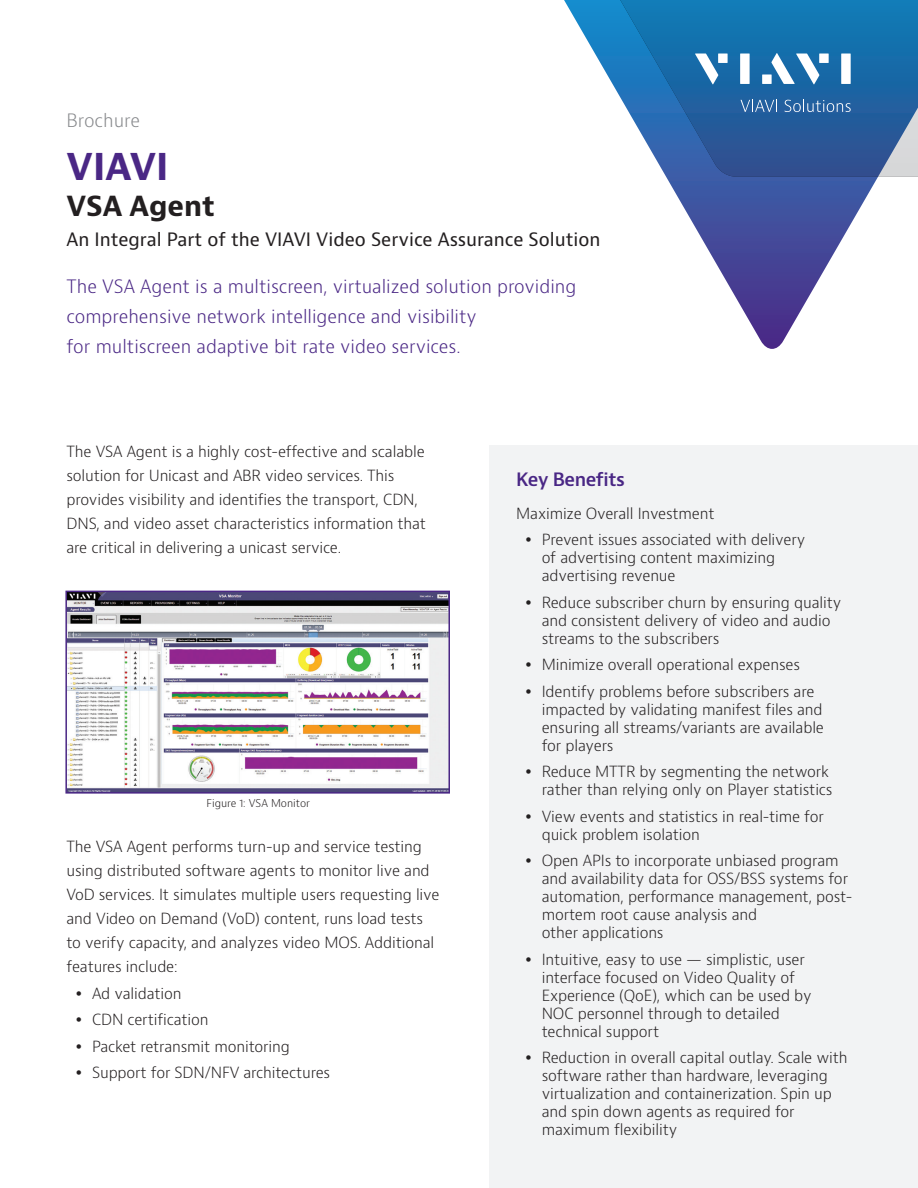
<style>
.page{position:relative;width:918px;height:1188px;background:#fff}
.page>*{position:absolute;margin:0;border:0;box-sizing:border-box;transform-origin:0 0}
.t1{font:700 36px "Bernino Sans";color:#4a2785}
.t2{font:700 27px "Bernino Sans";color:#231f20}
.t3{font:300 18px/30px "Bernino Sans";color:#4a2785}
.t4{font:18px "Bernino Sans";color:#231f20}
.t5{font:600 18px "Bernino Sans";letter-spacing:-.025em;color:#4a2785}
.t6{font:300 18px "Bernino Sans";color:#87898c}
.t7{font:300 15px/18px "Bernino Sans";letter-spacing:-.01em;color:#231f20}
.t8{font:300 10.5px "Bernino Sans";color:#231f20}
</style>
<div class="page">
<svg style="left:666px;top:177px;width:212px;height:172px"></svg>
<svg style="left:564px;top:0;width:354px;height:177px"></svg>
<svg style="left:741px;top:100px;width:36px;height:12px"></svg>
<svg style="left:785px;top:99px;width:66px;height:13px"></svg>
<svg style="left:695px;top:54px;width:23px;height:30px"></svg>
<div style="left:718px;top:54px;width:10px;height:9px;background:#fff"></div>
<div style="left:740px;top:54px;width:10px;height:30px;background:#fff"></div>
<div style="left:819px;top:54px;width:10px;height:9px;background:#fff"></div>
<div style="left:841px;top:54px;width:10px;height:30px;background:#fff"></div>
<svg style="left:771px;top:53px;width:48px;height:31px"></svg>
<div style="left:762px;top:74px;width:10px;height:10px;background:#fff"></div>
<div style="left:489px;top:445px;width:429px;height:743px;background:#f2f3f4"></div>
<svg style="left:65px;top:590px;width:385px;height:204px"></svg>
<p class="t6" style="left:67px;top:109px;width:75px">Brochure</p>
<h1 class="t1" style="left:67px;top:144px;width:104px">VIAVI</h1>
<h2 class="t2" style="left:67px;top:189px;width:150px">VSA Agent</h2>
<p class="t4" style="left:67px;top:228px;width:535px">An Integral Part of the VIAVI Video Service Assurance Solution</p>
<p class="t3" style="left:67px;top:272px;width:511px">The VSA Agent is a multiscreen, virtualized solution providing comprehensive network intelligence and visibility<br>for multiscreen adaptive bit rate video services.</p>
<p class="t7" style="left:67px;top:440px;width:361px;line-height:24px">The VSA Agent is a highly cost-effective and scalable solution for Unicast and ABR video services. This provides visibility and identifies the transport, CDN, DNS, and video asset characteristics information that are critical in delivering a unicast service.</p>
<p class="t8" style="left:207px;top:796px;width:105px">Figure 1: VSA Monitor</p>
<p class="t7" style="left:67px;top:835px;width:375px;line-height:24px">The VSA Agent performs turn-up and service testing using distributed software agents to monitor live and VoD services. It simulates multiple users requesting live and Video on Demand (VoD) content, runs load tests to verify capacity, and analyzes video MOS. Additional features include:</p>
<p class="t7" style="left:92px;top:980px;width:240px;line-height:26.5px">Ad validation<br>CDN certification<br>Packet retransmit monitoring<br>Support for SDN/NFV architectures</p>
<p class="t5" style="left:516px;top:468px;width:110px">Key Benefits</p>
<p class="t7" style="left:542px;top:500px;width:265px;line-height:26.5px;text-indent:-26px">Maximize Overall Investment<br>Prevent issues associated with delivery</p>
<p class="t7" style="left:542px;top:549px;width:235px">of advertising content maximizing advertising revenue</p>
<p class="t7" style="left:542px;top:594px;width:301px">Reduce subscriber churn by ensuring quality and consistent delivery of video and audio streams to the subscribers</p>
<p class="t7" style="left:542px;top:652px;width:274px;line-height:26.5px">Minimize overall operational expenses<br>Identify problems before subscribers are</p>
<p class="t7" style="left:542px;top:701px;width:284px;text-align:justify">impacted by validating manifest files and ensuring all streams/variants are available for players</p>
<p class="t7" style="left:542px;top:763px;width:292px">Reduce MTTR by segmenting the network rather than relying only on Player statistics</p>
<p class="t7" style="left:542px;top:808px;width:284px">View events and statistics in real-time for quick problem isolation</p>
<p class="t7" style="left:542px;top:852px;width:312px">Open APIs to incorporate unbiased program and availability data for OSS/BSS systems for automation, performance management, post&shy;mortem root cause analysis and<br>other applications</p>
<p class="t7" style="left:542px;top:951px;width:271px">Intuitive, easy to use — simplistic, user interface focused on Video Quality of Experience (QoE), which can be used by NOC personnel through to detailed technical support</p>
<p class="t7" style="left:542px;top:1049px;width:307px">Reduction in overall capital outlay. Scale with software rather than hardware, leveraging virtualization and containerization. Spin up and spin down agents as required for maximum flexibility</p>
</div>
